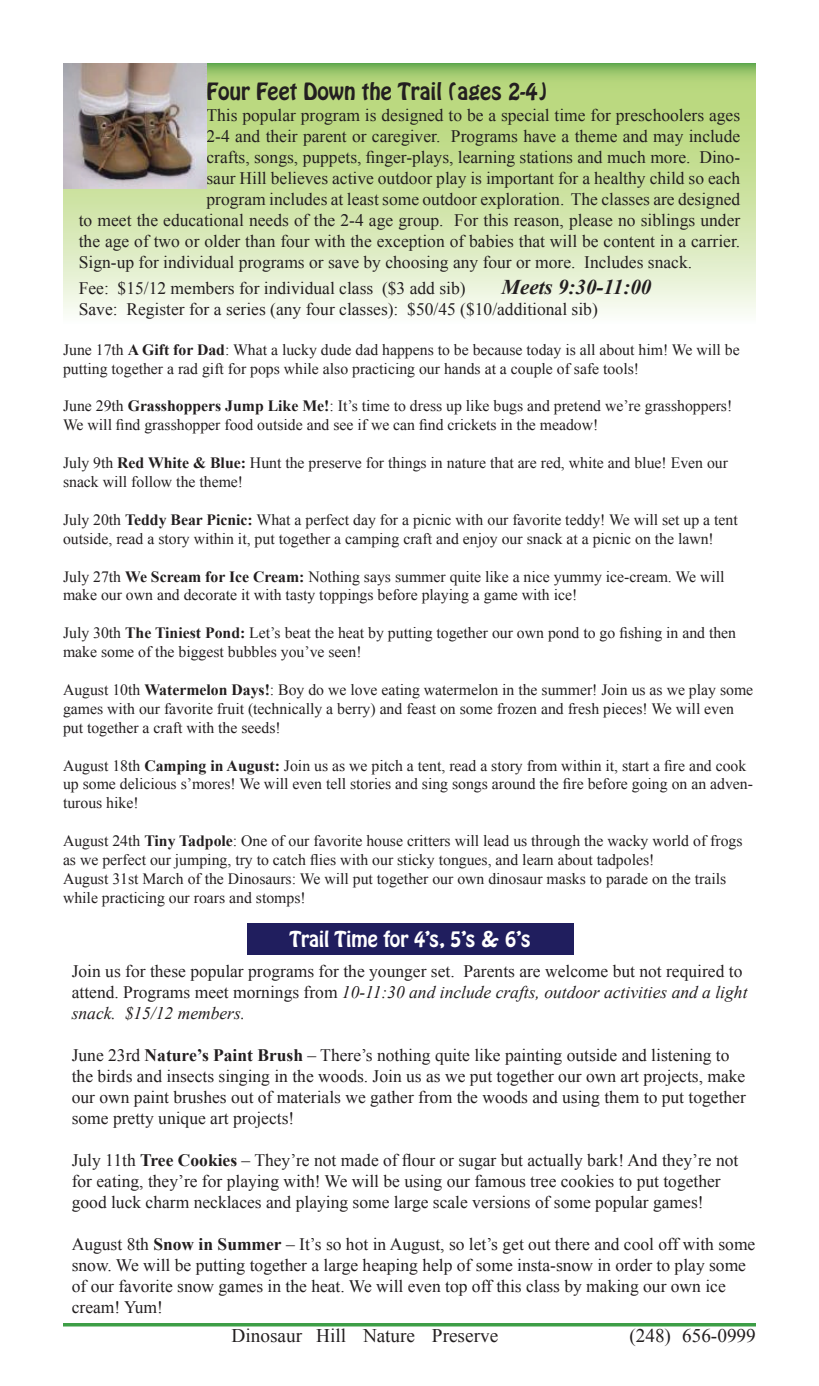
<style>
.page{position:relative;width:819px;height:1386px;background:#fff}
.page>*{position:absolute;margin:0;border:0;box-sizing:border-box;transform-origin:0 0}
.t1{font:21px "Hobo Std";color:#231f20}
.t2{font:italic 700 21px "Times New Roman";color:#231f20}
.t3{font:19.25px "Times New Roman";color:#231f20}
.t4{font:19.25px "Hobo Std";letter-spacing:-.005em;color:#fff}
.t5{font:17.5px/21px "Times New Roman";color:#231f20}
.t6{font:15.75px/18.9px "Times New Roman";color:#231f20}
.s1{font-weight:700}
.s2{font-style:italic}
</style>
<div class="page">
<svg style="left:63px;top:63px;width:693px;height:251px;background:#cee3a8"></svg>
<hr style="left:63px;top:1323px;width:693px;height:3px;background:#3d9e46">
<div style="left:247px;top:924px;width:326px;height:31px;background:#201e5e"></div>
<img style="left:63px;top:63px;width:143px;height:126px">
<p class="t1" style="left:206px;top:77px;width:342px">Four Feet Down the Trail (ages 2-4)</p>
<p class="t5" style="left:206px;top:105px;width:535px">This popular program is designed to be a special time for preschoolers ages</p>
<p class="t5" style="left:206px;top:126px;width:535px">2-4 and their parent or caregiver. Programs have a theme and may include</p>
<p class="t5" style="left:206px;top:147px;width:535px">crafts, songs, puppets, finger-plays, learning stations and much more. Dino-</p>
<p class="t5" style="left:206px;top:168px;width:535px">saur Hill believes active outdoor play is important for a healthy child so each</p>
<p class="t5" style="left:206px;top:189px;width:535px">program includes at least some outdoor exploration. The classes are designed</p>
<p class="t5" style="left:79px;top:210px;width:663px">to meet the educational needs of the 2-4 age group. For this reason, please no siblings under</p>
<p class="t5" style="left:79px;top:231px;width:663px">the age of two or older than four with the exception of babies that will be content in a carrier.</p>
<p class="t5" style="left:79px;top:252px;width:615px">Sign-up for individual programs or save by choosing any four or more. Includes snack.</p>
<p class="t5" style="left:79px;top:277px;width:388px">Fee: $15/12 members for individual class ($3 add sib)</p>
<p class="t2" style="left:501px;top:272px;width:151px">Meets 9:30-11:00</p>
<p class="t5" style="left:79px;top:298px;width:521px">Save: Register for a series (any four classes): $50/45 ($10/additional sib)</p>
<p class="t6" style="left:63px;top:340px;width:678px">June 17th <span class="s1">A Gift for Dad</span>: What a lucky dude dad happens to be because today is all about him! We will be putting together a rad gift for pops while also practicing our hands at a couple of safe tools!</p>
<p class="t6" style="left:63px;top:397px;width:671px">June 29th <span class="s1">Grasshoppers Jump Like Me!</span>: It’s time to dress up like bugs and pretend we’re grasshoppers!<br>We will find grasshopper food outside and see if we can find crickets in the meadow!</p>
<p class="t6" style="left:63px;top:453px;width:667px">July 9th <span class="s1">Red White &amp; Blue:</span> Hunt the preserve for things in nature that are red, white and blue! Even our snack will follow the theme!</p>
<p class="t6" style="left:63px;top:510px;width:676px">July 20th <span class="s1">Teddy Bear Picnic:</span> What a perfect day for a picnic with our favorite teddy! We will set up a tent outside, read a story within it, put together a camping craft and enjoy our snack at a picnic on the lawn!</p>
<p class="t6" style="left:63px;top:567px;width:663px">July 27th <span class="s1">We Scream for Ice Cream:</span> Nothing says summer quite like a nice yummy ice-cream. We will make our own and decorate it with tasty toppings before playing a game with ice!</p>
<p class="t6" style="left:63px;top:623px;width:675px">July 30th <span class="s1">The Tiniest Pond:</span> Let’s beat the heat by putting together our own pond to go fishing in and then make some of the biggest bubbles you’ve seen!</p>
<p class="t6" style="left:63px;top:680px;width:692px">August 10th <span class="s1">Watermelon Days!</span>: Boy do we love eating watermelon in the summer! Join us as we play some games with our favorite fruit (technically a berry) and feast on some frozen and fresh pieces! We will even put together a craft with the seeds!</p>
<p class="t6" style="left:63px;top:756px;width:691px">August 18th <span class="s1">Camping in August:</span> Join us as we pitch a tent, read a story from within it, start a fire and cook up some delicious s’mores! We will even tell stories and sing songs around the fire before going on an adven&shy;turous hike!</p>
<p class="t6" style="left:63px;top:831px;width:681px">August 24th <span class="s1">Tiny Tadpole</span>: One of our favorite house critters will lead us through the wacky world of frogs as we perfect our jumping, try to catch flies with our sticky tongues, and learn about tadpoles!<br>August 31st March of the Dinosaurs: We will put together our own dinosaur masks to parade on the trails while practicing our roars and stomps!</p>
<p class="t4" style="left:289px;top:926px;width:243px">Trail Time for 4’s, 5’s &amp; 6’s</p>
<p class="t5" style="left:72px;top:961px;width:677px">Join us for these popular programs for the younger set. Parents are welcome but not required to attend. Programs meet mornings from <span class="s2">10-11:30 and include crafts, outdoor activities and a light snack. $15/12 members.</span></p>
<p class="t5" style="left:72px;top:1045px;width:676px">June 23rd <span class="s1">Nature’s Paint Brush</span> – There’s nothing quite like painting outside and listening to the birds and insects singing in the woods. Join us as we put together our own art projects, make our own paint brushes out of materials we gather from the woods and using them to put together some pretty unique art projects!</p>
<p class="t5" style="left:72px;top:1150px;width:668px">July 11th <span class="s1">Tree Cookies</span> – They’re not made of flour or sugar but actually bark! And they’re not for eating, they’re for playing with! We will be using our famous tree cookies to put together good luck charm necklaces and playing some large scale versions of some popular games!</p>
<p class="t5" style="left:72px;top:1234px;width:685px">August 8th <span class="s1">Snow in Summer</span> – It’s so hot in August, so let’s get out there and cool off with some snow. We will be putting together a large heaping help of some insta-snow in order to play some of our favorite snow games in the heat. We will even top off this class by making our own ice cream! Yum!</p>
<p class="t3" style="left:232px;top:1323px;width:268px">Dinosaur Hill Nature Preserve</p>
<p class="t3" style="left:629px;top:1323px;width:128px">(248) 656-0999</p>
</div>
